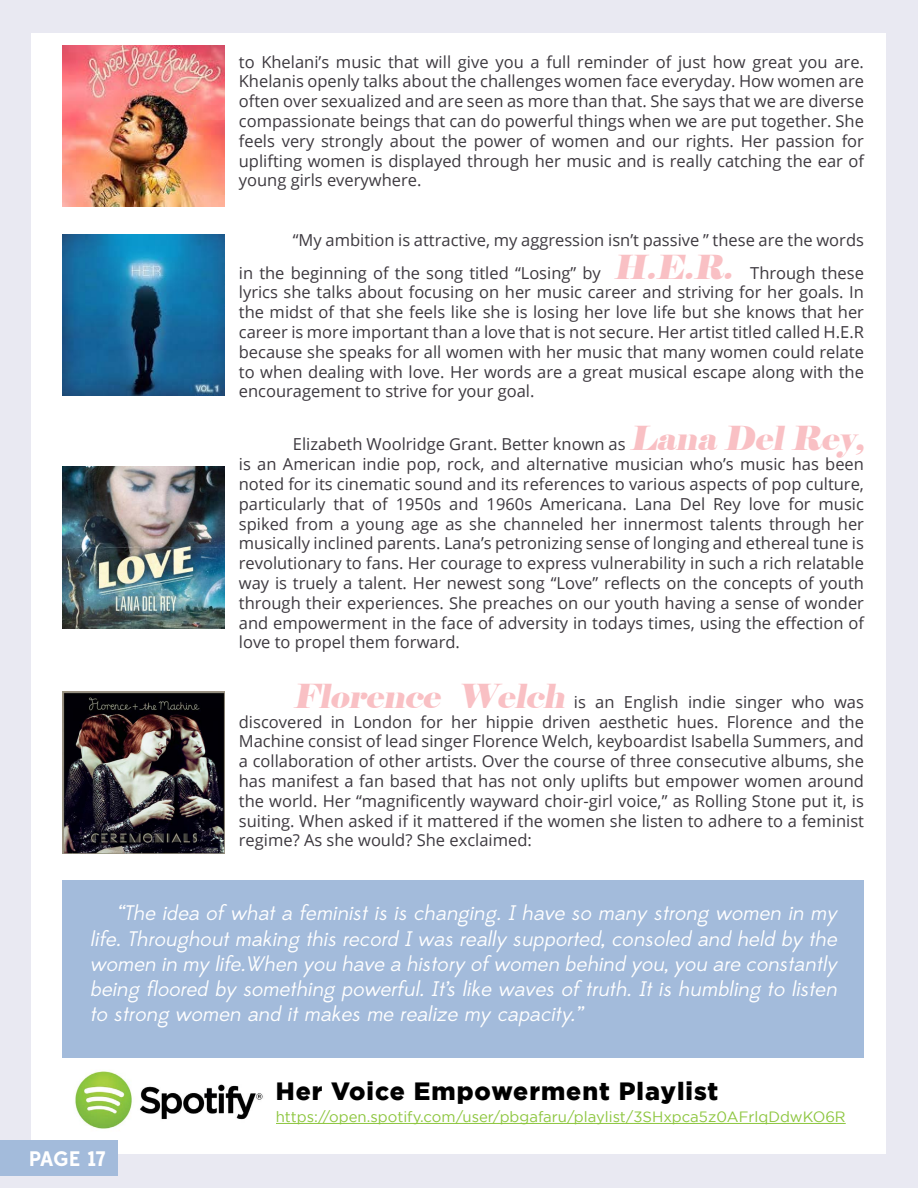
<style>
.page{position:relative;width:918px;height:1188px;background:#e9e9f2}
.page>*{position:absolute;margin:0;border:0;box-sizing:border-box;transform-origin:0 0}
.t1{font:900 24.9px "Gotham";letter-spacing:.04em;color:#000}
.t2{font:italic 21px/25.2px "Edmondsans";color:#fff;text-align:justify}
.t3{font:700 21px "Edmondsans";letter-spacing:-.025em;color:#fff}
.t4{font:16.5px/19.8px "Open Sans";color:#3d393f;text-align:justify}
.t5{font:14.85px "Gotham";color:#8dc63f}
.s1{font-family:"Elephant";font-style:italic;font-size:33px;color:#f9c0c4}
</style>
<div class="page">
<div style="left:32px;top:34px;width:854px;height:1120px;background:#fff"></div>
<div style="left:63px;top:880px;width:801px;height:178px;background:#a3bbdb"></div>
<img style="left:63px;top:45px;width:161px;height:162px">
<img style="left:63px;top:234px;width:161px;height:162px">
<img style="left:63px;top:467px;width:161px;height:161px">
<img style="left:63px;top:692px;width:161px;height:161px">
<hr style="left:276px;top:1123px;width:570px;height:1px;background:#8dc63f">
<img style="left:63px;top:1071px;width:200px;height:70px">
<div style="left:0;top:1141px;width:118px;height:35px;background:#a3bbdb"></div>
<p class="t4" style="left:239px;top:51px;width:627px">to Khelani’s music that will give you a full reminder of just how great you are.<br>Khelanis openly talks about the challenges women face everyday. How women are often over sexualized and are seen as more than that. She says that we are diverse compassionate beings that can do powerful things when we are put together. She feels very strongly about the power of women and our rights. Her passion for uplifting women is displayed through her music and is really catching the ear of young girls everywhere.</p>
<p class="t4" style="left:239px;top:223px;width:627px;line-height:33px;text-align:right">“My ambition is attractive, my aggression isn’t passive ” these are the words<br>in the beginning of the song titled “Losing” by <span class="s1">H.E.R.</span> Through these</p>
<p class="t4" style="left:239px;top:282px;width:627px">lyrics she talks about focusing on her music career and striving for her goals. In the midst of that she feels like she is losing her love life but she knows that her career is more important than a love that is not secure. Her artist titled called H.E.R because she speaks for all women with her music that many women could relate to when dealing with love. Her words are a great musical escape along with the encouragement to strive for your goal.</p>
<p class="t4" style="left:239px;top:434px;width:634px;text-align:left;text-indent:54px">Elizabeth Woolridge Grant. Better known as <span class="s1">Lana DelRey, </span>is an American indie pop, rock, and alternative musician who’s music has been noted for its cinematic sound and its references to various aspects of pop culture, particularly that of 1950s and 1960s Americana. Lana Del Rey love for music spiked from a young age as she channeled her innermost talents through her musically inclined parents. Lana’s petronizing sense of longing and ethereal tune is revolutionary to fans. Her courage to express vulnerability in such a rich relatable way is truely a talent. Her newest song “Love” reflects on the concepts of youth through their experiences. She preaches on our youth having a sense of wonder and empowerment in the face of adversity in todays times, using the effection of love to propel them forward.</p>
<p class="t4" style="left:239px;top:692px;width:627px;text-indent:54px"><span class="s1">Florence Welch</span> is an English indie singer who was discovered in London for her hippie driven aesthetic hues. Florence and the Machine consist of lead singer Florence Welch, keyboardist Isabella Summers, and a collaboration of other artists. Over the course of three consecutive albums, she has manifest a fan based that has not only uplifts but empower women around the world. Her “magnificently wayward choir-girl voice,” as Rolling Stone put it, is suiting. When asked if it mattered if the women she listen to adhere to a feminist regime? As she would? She exclaimed:</p>
<p class="t2" style="left:90px;top:902px;width:753px;text-indent:27px">“The idea of what a feminist is is changing. I have so many strong women in my life. Throughout making this record I was really supported, consoled and held by the women in my life.When you have a history of women behind you,you are constantly being floored by something powerful. It’s like waves of truth. It is humbling to listen to strong women and it makes me realize my capacity.”</p>
<p class="t3" style="left:29px;top:1146px;width:78px">PAGE 17</p>
<h1 class="t1" style="left:276px;top:1074px;width:444px">Her Voice Empowerment Playlist</h1>
<p class="t5" style="left:276px;top:1108px;width:572px">https://open.spotify.com/user/pbgafaru/playlist/3SHxpca5z0AFrlqDdwKO6R</p>
</div>
